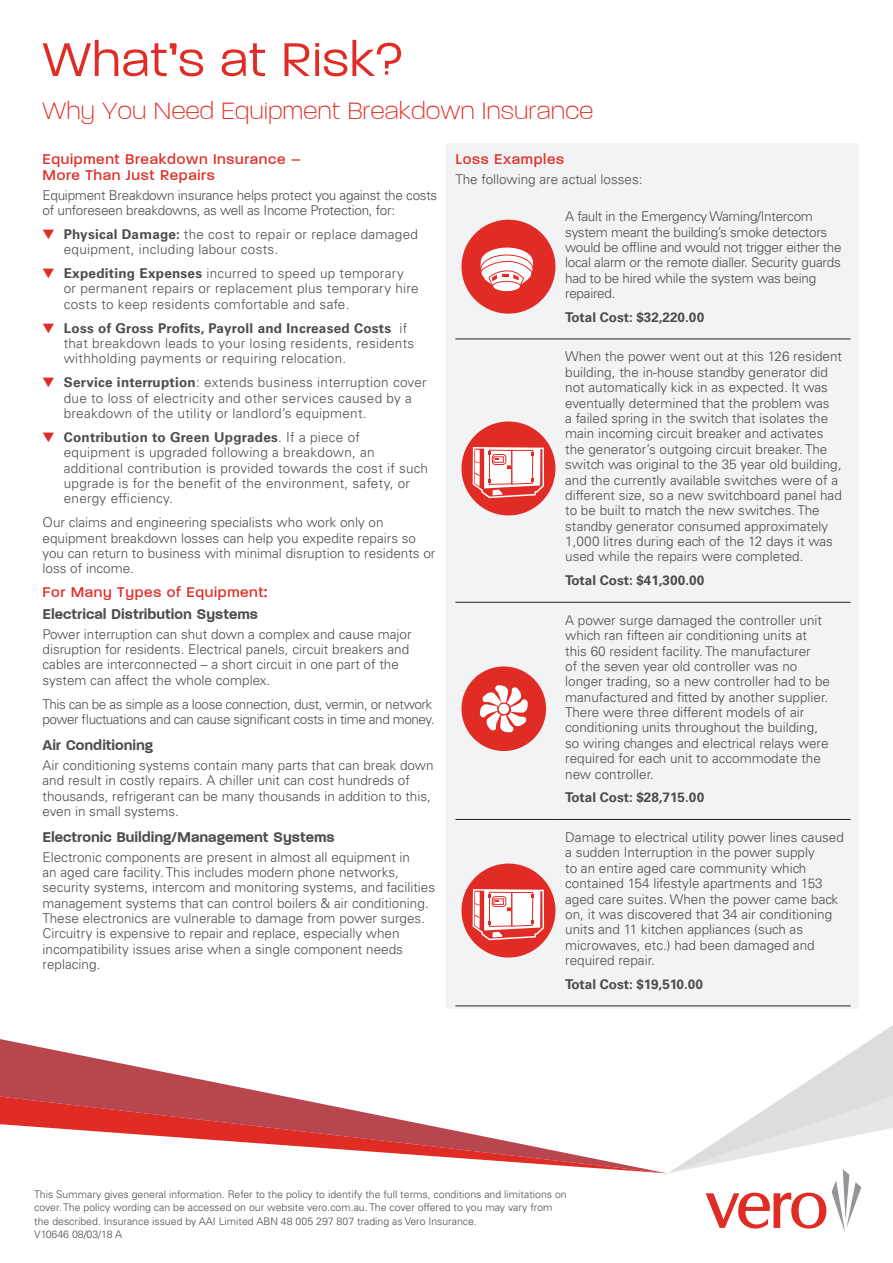
<style>
.page{position:relative;width:893px;height:1263px;background:#fff}
.page>*{position:absolute;margin:0;border:0;box-sizing:border-box;transform-origin:0 0}
.t1{font:300 55.5px "V Paralucent";letter-spacing:.02em;color:#e12c26}
.t2{font:200 27.6px "V Paralucent";letter-spacing:.02em;color:#e12c26}
.t3{font:500 16.5px/15.5px "V Paralucent";letter-spacing:.04em;color:#e12c26}
.t4{font:600 16.5px "V Paralucent";color:#4b4c4d}
.t5{font:300 13.5px/15.5px "Univers LT Std";color:#4b4c4d}
.t6{font:300 13.5px/15.5px "Univers LT Std";letter-spacing:.02em;color:#4b4c4d}
.t7{font:300 13.5px/15.5px "Univers LT Std";letter-spacing:-.02em;color:#4b4c4d}
.t8{font:300 13.5px/15.5px "Univers LT Std";letter-spacing:-.03em;color:#4b4c4d}
.t9{font:700 13.5px "Univers LT Std";color:#4b4c4d}
.t10{font:300 10.5px/13.5px "Univers LT Std";color:#4b4c4d}
.s1{color:#e12c26}
.s2{font-weight:700}
</style>
<div class="page">
<div style="left:446px;top:143px;width:413px;height:866px;background:#f2f3f4"></div>
<hr style="left:455px;top:339px;width:104px;height:1px;background:#231f20">
<hr style="left:559px;top:339px;width:291px;height:1px;background:#231f20">
<hr style="left:455px;top:602px;width:104px;height:1px;background:#231f20">
<hr style="left:559px;top:602px;width:291px;height:1px;background:#231f20">
<hr style="left:455px;top:819px;width:104px;height:1px;background:#231f20">
<hr style="left:559px;top:819px;width:291px;height:1px;background:#231f20">
<hr style="left:455px;top:1006px;width:104px;height:1px;background:#231f20">
<hr style="left:559px;top:1006px;width:291px;height:1px;background:#231f20">
<div style="left:461px;top:220px;width:94px;height:94px;background:#e12c26;border-radius:50%"></div>
<div style="left:493px;top:280px;width:27px;height:12px;background:#fff;border-radius:50%"></div>
<svg style="left:480px;top:248px;width:53px;height:37px"></svg>
<div style="left:492px;top:281px;width:29px;height:11px;border:1px solid #e12c26;border-radius:50%"></div>
<div style="left:461px;top:421px;width:94px;height:94px;background:#e12c26;border-radius:50%"></div>
<svg style="left:472px;top:447px;width:73px;height:52px"></svg>
<div style="left:461px;top:666px;width:85px;height:85px;background:#e12c26;border-radius:50%"></div>
<svg style="left:479px;top:685px;width:49px;height:48px"></svg>
<div style="left:461px;top:863px;width:94px;height:94px;background:#e12c26;border-radius:50%"></div>
<svg style="left:472px;top:889px;width:73px;height:52px"></svg>
<svg style="left:0;top:1039px;width:665px;height:134px"></svg>
<svg style="left:669px;top:1025px;width:224px;height:207px"></svg>
<h1 class="t1" style="left:43px;top:30px;width:362px">What’s at Risk?</h1>
<h2 class="t2" style="left:43px;top:96px;width:552px">Why You Need Equipment Breakdown Insurance</h2>
<p class="t3" style="left:43px;top:152px;width:260px">Equipment Breakdown Insurance –<br>More Than Just Repairs</p>
<p class="t7" style="left:43px;top:187px;width:396px">Equipment Breakdown insurance helps protect you against the costs of unforeseen breakdowns, as well as Income Protection, for:</p>
<p class="t6" style="left:64px;top:226px;width:356px;text-indent:-21px"><span class="s1">▼</span> <span class="s2">Physical Damage:</span> the cost to repair or replace damaged equipment, including labour costs.</p>
<p class="t6" style="left:64px;top:265px;width:356px;text-indent:-21px"><span class="s1">▼</span> <span class="s2">Expediting Expenses</span> incurred to speed up temporary or permanent repairs or replacement plus temporary hire costs to keep residents comfortable and safe.</p>
<p class="t6" style="left:64px;top:320px;width:352px;text-indent:-21px"><span class="s1">▼</span> <span class="s2">Loss of Gross Profits, Payroll and Increased Costs</span> if that breakdown leads to your losing residents, residents withholding payments or requiring relocation.</p>
<p class="t6" style="left:64px;top:375px;width:364px;text-indent:-21px"><span class="s1">▼</span> <span class="s2">Service interruption</span>: extends business interruption cover due to loss of electricity and other services caused by a breakdown of the utility or landlord’s equipment.</p>
<p class="t6" style="left:64px;top:429px;width:366px;text-indent:-21px"><span class="s1">▼</span> <span class="s2">Contribution to Green Upgrades</span>. If a piece of equipment is upgraded following a breakdown, an additional contribution is provided towards the cost if such upgrade is for the benefit of the environment, safety, or energy efficiency.</p>
<p class="t5" style="left:43px;top:515px;width:394px">Our claims and engineering specialists who work only on equipment breakdown losses can help you expedite repairs so you can return to business with minimal disruption to residents or loss of income.</p>
<p class="t3" style="left:43px;top:585px;width:226px">For Many Types of Equipment:</p>
<p class="t4" style="left:43px;top:605px;width:217px">Electrical Distribution Systems</p>
<p class="t5" style="left:43px;top:626px;width:371px">Power interruption can shut down a complex and cause major disruption for residents. Electrical panels, circuit breakers and cables are interconnected – a short circuit in one part of the system can affect the whole complex.</p>
<p class="t8" style="left:43px;top:696px;width:393px">This can be as simple as a loose connection, dust, vermin, or network power fluctuations and can cause significant costs in time and money.</p>
<p class="t4" style="left:43px;top:736px;width:112px">Air Conditioning</p>
<p class="t5" style="left:43px;top:757px;width:393px">Air conditioning systems contain many parts that can break down and result in costly repairs. A chiller unit can cost hundreds of thousands, refrigerant can be many thousands in addition to this, even in small systems.</p>
<p class="t4" style="left:43px;top:828px;width:294px">Electronic Building/Management Systems</p>
<p class="t5" style="left:43px;top:849px;width:394px">Electronic components are present in almost all equipment in<br>an aged care facility. This includes modern phone networks, security systems, intercom and monitoring systems, and facilities management systems that can control boilers &amp; air conditioning.<br>These electronics are vulnerable to damage from power surges.<br>Circuitry is expensive to repair and replace, especially when incompatibility issues arise when a single component needs replacing.</p>
<p class="t3" style="left:455px;top:152px;width:110px">Loss Examples</p>
<p class="t5" style="left:455px;top:172px;width:189px">The following are actual losses:</p>
<p class="t7" style="left:565px;top:209px;width:278px">A fault in the Emergency Warning/Intercom system meant the building’s smoke detectors would be offline and would not trigger either the local alarm or the remote dialler. Security guards had to be hired while the system was being repaired.</p>
<p class="t9" style="left:565px;top:309px;width:140px">Total Cost: $32,220.00</p>
<p class="t5" style="left:565px;top:349px;width:278px">When the power went out at this 126 resident building, the in-house standby generator did not automatically kick in as expected. It was eventually determined that the problem was<br>a failed spring in the switch that isolates the main incoming circuit breaker and activates the generator’s outgoing circuit breaker. The switch was original to the 35 year old building, and the currently available switches were of a different size, so a new switchboard panel had to be built to match the new switches. The standby generator consumed approximately 1,000 litres during each of the 12 days it was used while the repairs were completed.</p>
<p class="t9" style="left:565px;top:573px;width:141px">Total Cost: $41,300.00</p>
<p class="t5" style="left:565px;top:612px;width:266px">A power surge damaged the controller unit which ran fifteen air conditioning units at this 60 resident facility. The manufacturer<br>of the seven year old controller was no longer trading, so a new controller had to be manufactured and fitted by another supplier.<br>There were three different models of air conditioning units throughout the building, so wiring changes and electrical relays were required for each unit to accommodate the new controller.</p>
<p class="t9" style="left:565px;top:790px;width:140px">Total Cost: $28,715.00</p>
<p class="t5" style="left:565px;top:829px;width:280px">Damage to electrical utility power lines caused a sudden Interruption in the power supply<br>to an entire aged care community which contained 154 lifestyle apartments and 153 aged care suites. When the power came back on, it was discovered that 34 air conditioning units and 11 kitchen appliances (such as microwaves, etc.) had been damaged and required repair.</p>
<p class="t9" style="left:565px;top:976px;width:139px">Total Cost: $19,510.00</p>
<p class="t10" style="left:34px;top:1187px;width:534px">This Summary gives general information. Refer to the policy to identify the full terms, conditions and limitations on cover. The policy wording can be accessed on our website vero.com.au. The cover offered to you may vary from the described. Insurance issued by AAI Limited ABN 48 005 297 807 trading as Vero Insurance.<br>V10646 08/03/18 A</p>
</div>
